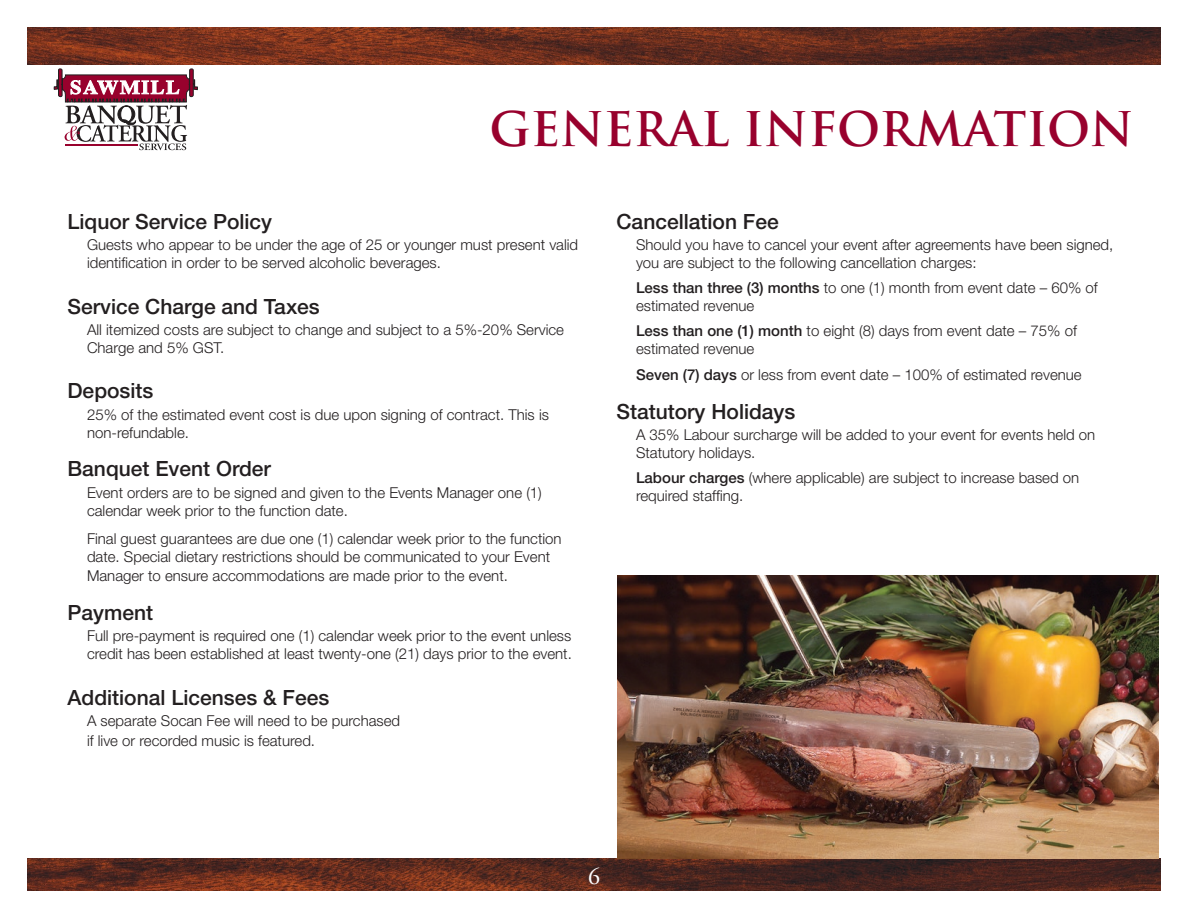
<style>
.page{position:relative;width:1188px;height:918px;background:#fff}
.page>*{position:absolute;margin:0;border:0;box-sizing:border-box;transform-origin:0 0}
.t1{font:700 46.5px "Trajan";color:#98012d}
.t2{font:24px "Adobe Garamond";color:#fff}
.t3{font:500 21px "Helvetica Neue";color:#231f20}
.t4{font:300 15px/18px "Helvetica Neue";color:#231f20}
.s1{font-weight:500}
</style>
<div class="page">
<img style="left:27px;top:27px;width:1134px;height:37px">
<img style="left:27px;top:859px;width:1134px;height:32px">
<svg style="left:54px;top:69px;width:144px;height:81px"></svg>
<hr style="left:65px;top:144px;width:73px;height:2px;background:#98012d">
<img style="left:618px;top:576px;width:540px;height:283px">
<h1 class="t1" style="left:490px;top:100px;width:646px">GENERAL INFORMATION</h1>
<h3 class="t3" style="left:68px;top:209px;width:206px">Liquor Service Policy</h3>
<p class="t4" style="left:87px;top:236px;width:493px">Guests who appear to be under the age of 25 or younger must present valid identification in order to be served alcoholic beverages.</p>
<h3 class="t3" style="left:68px;top:294px;width:254px">Service Charge and Taxes</h3>
<p class="t4" style="left:87px;top:320px;width:479px">All itemized costs are subject to change and subject to a 5%-20% Service<br>Charge and 5% GST.</p>
<h3 class="t3" style="left:68px;top:379px;width:87px">Deposits</h3>
<p class="t4" style="left:87px;top:405px;width:464px">25% of the estimated event cost is due upon signing of contract. This is non-refundable.</p>
<h3 class="t3" style="left:68px;top:456px;width:205px">Banquet Event Order</h3>
<p class="t4" style="left:87px;top:483px;width:456px">Event orders are to be signed and given to the Events Manager one (1) calendar week prior to the function date.</p>
<p class="t4" style="left:87px;top:529px;width:476px">Final guest guarantees are due one (1) calendar week prior to the function date. Special dietary restrictions should be communicated to your Event</p>
<p class="t4" style="left:87px;top:567px;width:422px">Manager to ensure accommodations are made prior to the event.</p>
<h3 class="t3" style="left:68px;top:600px;width:87px">Payment</h3>
<p class="t4" style="left:87px;top:627px;width:486px">Full pre-payment is required one (1) calendar week prior to the event unless credit has been established at least twenty-one (21) days prior to the event.</p>
<h3 class="t3" style="left:68px;top:685px;width:263px">Additional Licenses &amp; Fees</h3>
<p class="t4" style="left:87px;top:711px;width:315px;line-height:19.8px">A separate Socan Fee will need to be purchased if live or recorded music is featured.</p>
<h3 class="t3" style="left:616px;top:209px;width:164px">Cancellation Fee</h3>
<p class="t4" style="left:636px;top:236px;width:479px">Should you have to cancel your event after agreements have been signed, you are subject to the following cancellation charges:</p>
<p class="t4" style="left:636px;top:278px;width:463px"><span class="s1">Less than three (3) months</span> to one (1) month from event date – 60% of estimated revenue</p>
<p class="t4" style="left:636px;top:321px;width:442px"><span class="s1">Less than one (1) month</span> to eight (8) days from event date – 75% of estimated revenue</p>
<p class="t4" style="left:636px;top:366px;width:447px"><span class="s1">Seven (7) days</span> or less from event date – 100% of estimated revenue</p>
<h3 class="t3" style="left:616px;top:399px;width:180px">Statutory Holidays</h3>
<p class="t4" style="left:636px;top:426px;width:461px">A 35% Labour surcharge will be added to your event for events held on<br>Statutory holidays.</p>
<p class="t4" style="left:636px;top:468px;width:445px"><span class="s1">Labour charges</span> (where applicable) are subject to increase based on required staffing.</p>
<h2 class="t2" style="left:588px;top:863px;width:13px">6</h2>
</div>
